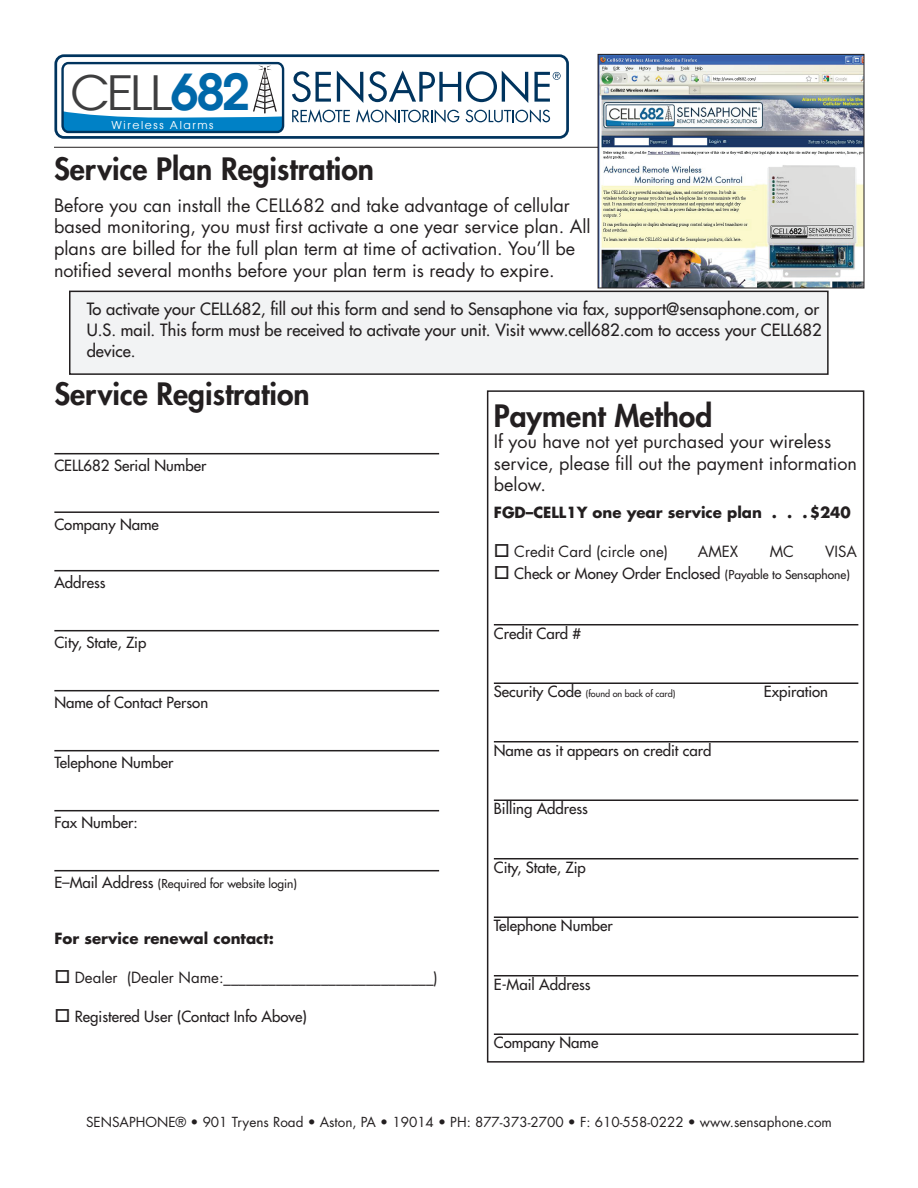
<style>
.page{position:relative;width:918px;height:1188px;background:#fff}
.page>*{position:absolute;margin:0;border:0;box-sizing:border-box;transform-origin:0 0}
.t1{font:47.25px "Atlanta";color:#3e3e3f}
.t2{font:800 30px "Futura";color:#231f20}
.t3{font:18px/21.6px "Futura";color:#231f20}
.t4{font:16.5px/21px "Futura";color:#231f20}
.t5{font:15px "Futura";color:#231f20}
.t6{font:15px "Futura";color:#231f20}
.t7{font:700 15px "Futura";color:#231f20}
.t8{font:13.5px "Futura";color:#231f20}
.t9{font:12px "Futura";color:#231f20}
.t10{font:10.95px "Atlanta";letter-spacing:.15em;color:#fff}
.t11{font:9px "Futura";color:#231f20}
.s1{font-weight:600;font-size:49.5px;color:#0068a9}
.s2{font-size:12px}
.s3{font-size:15px}
</style>
<div class="page">
<div style="left:70px;top:291px;width:758px;height:83px;background:#f2f3f4"></div>
<div style="left:69px;top:291px;width:760px;height:84px;border:2px solid #231f20"></div>
<svg style="left:292px;top:71px;width:39px;height:31px"></svg>
<svg style="left:337px;top:70px;width:191px;height:33px"></svg>
<svg style="left:534px;top:72px;width:27px;height:30px"></svg>
<svg style="left:292px;top:109px;width:58px;height:14px"></svg>
<svg style="left:356px;top:109px;width:103px;height:14px"></svg>
<svg style="left:466px;top:109px;width:84px;height:14px"></svg>
<div style="left:54px;top:54px;width:515px;height:85px;border:3px solid #00345e;border-radius:8px"></div>
<div style="left:61px;top:62px;width:223px;height:71px;border:2px solid #00345e;border-radius:6px"></div>
<svg style="left:63px;top:65px;width:220px;height:67px"></svg>
<hr style="left:54px;top:147px;width:810px;height:1px;background:#231f20">
<img style="left:600px;top:56px;width:262px;height:230px">
<div style="left:598px;top:54px;width:266px;height:234px;border:1px solid #231f20"></div>
<hr style="left:54px;top:453px;width:385px;height:1px;background:#231f20">
<hr style="left:54px;top:511px;width:385px;height:2px;background:#231f20">
<hr style="left:54px;top:570px;width:385px;height:1px;background:#231f20">
<hr style="left:54px;top:630px;width:385px;height:1px;background:#231f20">
<hr style="left:54px;top:690px;width:385px;height:1px;background:#231f20">
<hr style="left:54px;top:750px;width:385px;height:1px;background:#231f20">
<hr style="left:54px;top:810px;width:385px;height:1px;background:#231f20">
<hr style="left:54px;top:870px;width:385px;height:1px;background:#231f20">
<hr style="left:494px;top:624px;width:364px;height:1px;background:#231f20">
<hr style="left:494px;top:682px;width:364px;height:2px;background:#231f20">
<hr style="left:494px;top:741px;width:364px;height:1px;background:#231f20">
<hr style="left:494px;top:799px;width:364px;height:2px;background:#231f20">
<hr style="left:494px;top:858px;width:364px;height:1px;background:#231f20">
<hr style="left:494px;top:916px;width:364px;height:2px;background:#231f20">
<hr style="left:494px;top:975px;width:364px;height:1px;background:#231f20">
<hr style="left:494px;top:1033px;width:364px;height:2px;background:#231f20">
<div style="left:487px;top:390px;width:377px;height:673px;border:2px solid #231f20"></div>
<h1 class="t1" style="left:71px;top:59px;width:181px">CELL<span class="s1">682</span></h1>
<p class="t10" style="left:112px;top:117px;width:104px">Wireless Alarms</p>
<h2 class="t2" style="left:54px;top:149px;width:322px">Service Plan Registration</h2>
<p class="t3" style="left:54px;top:194px;width:538px">Before you can install the CELL682 and take advantage of cellular based monitoring, you must first activate a one year service plan. All plans are billed for the full plan term at time of activation. You’ll be notified several months before your plan term is ready to expire.</p>
<p class="t4" style="left:87px;top:299px;width:736px">To activate your CELL682, fill out this form and send to Sensaphone via fax, support@sensaphone.com, or<br>U.S. mail. This form must be received to activate your unit. Visit www.cell682.com to access your CELL682 device.</p>
<h2 class="t2" style="left:54px;top:374px;width:257px">Service Registration</h2>
<h2 class="t2" style="left:494px;top:395px;width:220px">Payment Method</h2>
<p class="t3" style="left:494px;top:431px;width:365px">If you have not yet purchased your wireless service, please fill out the payment information below.</p>
<p class="t7" style="left:494px;top:502px;width:270px">FGD–CELL1Y one year service plan</p>
<p class="t7" style="left:810px;top:502px;width:43px">$240</p>
<p class="t6" style="left:494px;top:542px;width:176px">□ Credit Card (circle one)</p>
<p class="t6" style="left:698px;top:542px;width:42px">AMEX</p>
<p class="t6" style="left:770px;top:542px;width:26px">MC</p>
<p class="t6" style="left:825px;top:542px;width:33px">VISA</p>
<p class="t5" style="left:494px;top:564px;width:358px">□ Check or Money Order Enclosed <span class="s2">(Payable to Sensaphone)</span></p>
<p class="t5" style="left:54px;top:456px;width:153px">CELL682 Serial Number</p>
<p class="t5" style="left:54px;top:515px;width:106px">Company Name</p>
<p class="t5" style="left:54px;top:573px;width:53px">Address</p>
<p class="t5" style="left:54px;top:633px;width:94px">City, State, Zip</p>
<p class="t5" style="left:54px;top:693px;width:155px">Name of Contact Person</p>
<p class="t5" style="left:54px;top:753px;width:120px">Telephone Number</p>
<p class="t5" style="left:54px;top:813px;width:85px">Fax Number:</p>
<p class="t9" style="left:54px;top:876px;width:244px"><span class="s3">E–Mail Address</span> (Required for website login)</p>
<p class="t7" style="left:54px;top:928px;width:221px">For service renewal contact:</p>
<p class="t6" style="left:54px;top:967px;width:385px">□ Dealer (Dealer Name:____________________________)</p>
<p class="t5" style="left:54px;top:1007px;width:254px">□ Registered User (Contact Info Above)</p>
<p class="t5" style="left:494px;top:624px;width:89px">Credit Card #</p>
<p class="t11" style="left:494px;top:688px;width:183px"><span class="s3">Security Code</span> (found on back of card)</p>
<p class="t5" style="left:764px;top:682px;width:66px">Expiration</p>
<p class="t5" style="left:494px;top:741px;width:219px">Name as it appears on credit card</p>
<p class="t5" style="left:494px;top:799px;width:96px">Billing Address</p>
<p class="t5" style="left:494px;top:858px;width:94px">City, State, Zip</p>
<p class="t5" style="left:494px;top:916px;width:120px">Telephone Number</p>
<p class="t5" style="left:494px;top:975px;width:98px">E-Mail Address</p>
<p class="t5" style="left:494px;top:1033px;width:106px">Company Name</p>
<p class="t8" style="left:86px;top:1112px;width:747px">SENSAPHONE® • 901 Tryens Road • Aston, PA • 19014 • PH: 877-373-2700 • F: 610-558-0222 • www.sensaphone.com</p>
</div>
